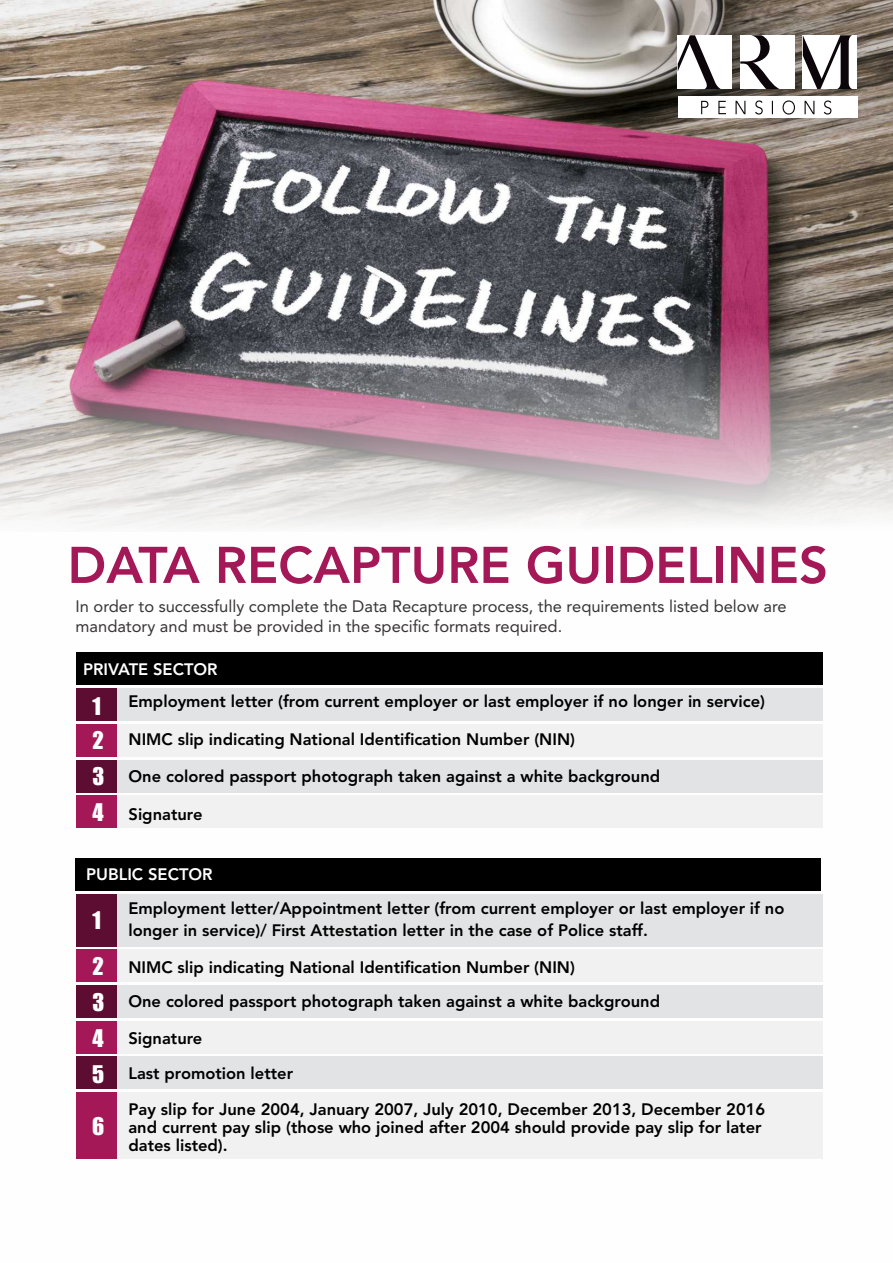
<style>
.page{position:relative;width:893px;height:1263px;background:#fff}
.page>*{position:absolute;margin:0;border:0;box-sizing:border-box;transform-origin:0 0}
.t1{font:800 51px "Avenir";color:#a41857}
.t2{font:22.5px/36px "Impact";color:#fefefe}
.t3{font:800 16.5px/35.5px "Avenir";color:#000}
.t4{font:16.5px/20.7px "Avenir";color:#373435}
.t5{font:800 16.5px "Avenir";color:#fefefe}
</style>
<div class="page">
<div style="left:76px;top:652px;width:746px;height:33px;background:#000"></div>
<div style="left:117px;top:688px;width:705px;height:33px;background:#e2e3e4"></div>
<div style="left:76px;top:688px;width:41px;height:33px;background:#5e0d32"></div>
<div style="left:117px;top:724px;width:705px;height:32px;background:#f1f1f2"></div>
<div style="left:76px;top:724px;width:41px;height:32px;background:#a41857"></div>
<div style="left:117px;top:760px;width:705px;height:32px;background:#e2e3e4"></div>
<div style="left:76px;top:760px;width:41px;height:32px;background:#5e0d32"></div>
<div style="left:117px;top:795px;width:705px;height:33px;background:#f1f1f2"></div>
<div style="left:76px;top:795px;width:41px;height:33px;background:#a41857"></div>
<div style="left:75px;top:858px;width:746px;height:33px;background:#000"></div>
<div style="left:117px;top:894px;width:705px;height:52px;background:#e2e3e4"></div>
<div style="left:117px;top:1056px;width:705px;height:33px;background:#e2e3e4"></div>
<div style="left:76px;top:894px;width:41px;height:52px;background:#5e0d32"></div>
<div style="left:76px;top:1056px;width:41px;height:33px;background:#5e0d32"></div>
<div style="left:117px;top:949px;width:705px;height:33px;background:#f1f1f2"></div>
<div style="left:117px;top:1092px;width:705px;height:67px;background:#f1f1f2"></div>
<div style="left:76px;top:949px;width:41px;height:33px;background:#a41857"></div>
<div style="left:76px;top:1092px;width:41px;height:67px;background:#a41857"></div>
<div style="left:117px;top:985px;width:705px;height:33px;background:#e2e3e4"></div>
<div style="left:76px;top:985px;width:41px;height:33px;background:#5e0d32"></div>
<div style="left:117px;top:1021px;width:705px;height:33px;background:#f1f1f2"></div>
<div style="left:76px;top:1021px;width:41px;height:33px;background:#a41857"></div>
<img style="left:0;top:0;width:893px;height:527px">
<div style="left:678px;top:96px;width:179px;height:22px;background:#fff"></div>
<svg style="left:701px;top:100px;width:130px;height:15px"></svg>
<div style="left:678px;top:35px;width:54px;height:54px;background:#fff"></div>
<svg style="left:678px;top:35px;width:43px;height:54px"></svg>
<div style="left:740px;top:35px;width:54px;height:54px;background:#fff"></div>
<svg style="left:740px;top:35px;width:40px;height:54px"></svg>
<div style="left:803px;top:35px;width:54px;height:54px;background:#fff"></div>
<svg style="left:803px;top:35px;width:49px;height:54px"></svg>
<h1 class="t1" style="left:67px;top:545px;width:762px">DATA RECAPTURE GUIDELINES</h1>
<p class="t4" style="left:76px;top:597px;width:713px">In order to successfully complete the Data Recapture process, the requirements listed below are mandatory and must be provided in the specific formats required.</p>
<p class="t5" style="left:83px;top:662px;width:136px">PRIVATE SECTOR</p>
<h2 class="t2" style="left:92px;top:691px;width:13px;line-height:33.6px">1<br>2</h2>
<h2 class="t2" style="left:92px;top:759px;width:13px">3<br>4</h2>
<p class="t3" style="left:129px;top:685px;width:638px">Employment letter (from current employer or last employer if no longer in service)</p>
<p class="t3" style="left:129px;top:723px;width:448px">NIMC slip indicating National Identification Number (NIN)</p>
<p class="t3" style="left:129px;top:760px;width:533px">One colored passport photograph taken against a white background</p>
<p class="t3" style="left:129px;top:798px;width:75px">Signature</p>
<p class="t5" style="left:86px;top:868px;width:128px">PUBLIC SECTOR</p>
<h2 class="t2" style="left:92px;top:903px;width:10px">1</h2>
<h2 class="t2" style="left:92px;top:949px;width:13px">2</h2>
<h2 class="t2" style="left:92px;top:985px;width:13px">3<br>4</h2>
<h2 class="t2" style="left:92px;top:1057px;width:14px">5</h2>
<h2 class="t2" style="left:92px;top:1109px;width:14px">6</h2>
<p class="t3" style="left:128px;top:899px;width:658px;line-height:21.9px">Employment letter/Appointment letter (from current employer or last employer if no longer in service)/ First Attestation letter in the case of Police staff.</p>
<p class="t3" style="left:128px;top:951px;width:533px;line-height:34.8px">NIMC slip indicating National Identification Number (NIN)<br>One colored passport photograph taken against a white background</p>
<p class="t3" style="left:128px;top:1022px;width:638px">Signature<br>Last promotion letter<br>Pay slip for June 2004, January 2007, July 2010, December 2013, December 2016</p>
<p class="t3" style="left:128px;top:1120px;width:635px;line-height:18px">and current pay slip (those who joined after 2004 should provide pay slip for later dates listed).</p>
</div>
